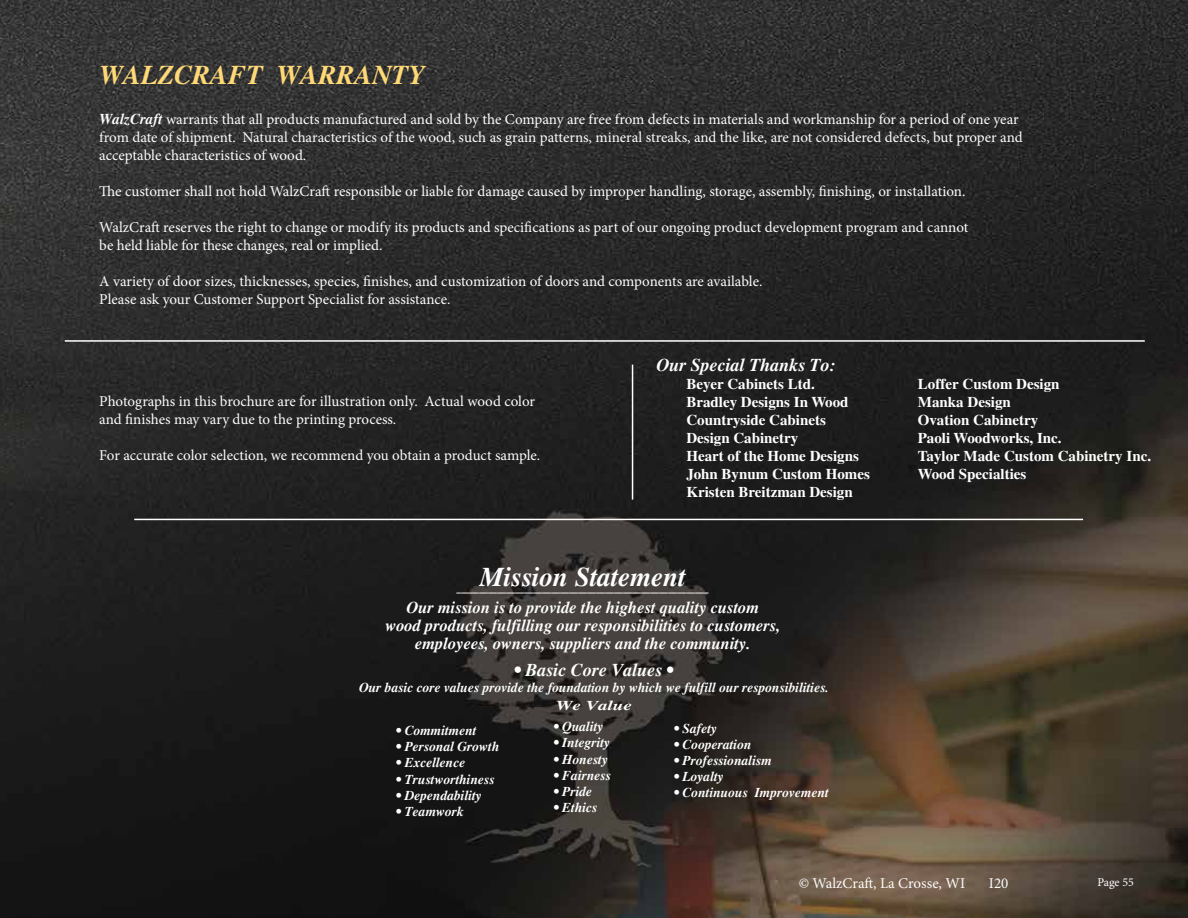
<style>
.page{position:relative;width:1188px;height:918px;background:#fff}
.page>*{position:absolute;margin:0;border:0;box-sizing:border-box;transform-origin:0 0}
.t1{font:italic 700 27px "Times";color:#ffd976}
.t2{font:italic 700 27px "Times";color:#fff}
.t3{font:italic 700 18px "Times";color:#fff}
.t4{font:italic 700 16.5px/18px "Times";color:#fff;text-align:center}
.t5{font:15px/18px "Minion Pro";letter-spacing:-.005em;color:#fcfcfc}
.t6{font:700 15px/18px "Times";color:#fff}
.t7{font:italic 700 13.5px/18px "Times";color:#fff;text-align:center}
.t8{font:12px "Minion Pro";letter-spacing:-.005em;color:#fff}
.t9{font:italic 700 9px "Times";color:#fff}
.s1{font-style:inherit}
.s2{font-family:"Times";font-weight:700;font-style:italic}
</style>
<div class="page">
<img style="left:0;top:0;width:1188px;height:918px">
<hr style="left:134px;top:519px;width:949px;height:1px;background:#fff">
<hr style="left:65px;top:340px;width:1080px;height:2px;background:#fff">
<hr style="left:632px;top:365px;width:1px;height:135px;background:#fff">
<h1 class="t1" style="left:99px;top:59px;width:327px"><span class="s1">W</span>ALZCRAFT WARRANTY</h1>
<p class="t5" style="left:99px;top:110px;width:925px"><span class="s2">WalzCraft</span> warrants that all products manufactured and sold by the Company are free from defects in materials and workmanship for a period of one year from date of shipment. Natural characteristics of the wood, such as grain patterns, mineral streaks, and the like, are not considered defects, but proper and acceptable characteristics of wood.</p>
<p class="t5" style="left:99px;top:182px;width:868px">The customer shall not hold WalzCraft responsible or liable for damage caused by improper handling, storage, assembly, finishing, or installation.</p>
<p class="t5" style="left:99px;top:218px;width:871px">WalzCraft reserves the right to change or modify its products and specifications as part of our ongoing product development program and cannot be held liable for these changes, real or implied.</p>
<p class="t5" style="left:99px;top:272px;width:665px">A variety of door sizes, thicknesses, species, finishes, and customization of doors and components are available.<br>Please ask your Customer Support Specialist for assistance.</p>
<p class="t5" style="left:99px;top:392px;width:437px">Photographs in this brochure are for illustration only. Actual wood color and finishes may vary due to the printing process.</p>
<p class="t5" style="left:99px;top:446px;width:443px">For accurate color selection, we recommend you obtain a product sample.</p>
<p class="t3" style="left:656px;top:355px;width:181px">Our Special Thanks To:</p>
<p class="t6" style="left:686px;top:375px;width:185px">Beyer Cabinets Ltd.<br>Bradley Designs In Wood<br>Countryside Cabinets<br>Design Cabinetry<br>Heart of the Home Designs<br>John Bynum Custom Homes<br>Kristen Breitzman Design</p>
<p class="t6" style="left:918px;top:375px;width:235px">Loffer Custom Design<br>Manka Design<br>Ovation Cabinetry<br>Paoli Woodworks, Inc.<br>Taylor Made Custom Cabinetry Inc.<br>Wood Specialties</p>
<h1 class="t2" style="left:480px;top:561px;width:208px">Mission Statement</h1>
<p class="t9" style="left:457px;top:587px;width:253px">––––––––––––––––––––––––––––––––––––––––––––––––––––––––</p>
<p class="t4" style="left:385px;top:599px;width:397px">Our mission is to provide the highest quality custom<br>wood products, fulfilling our responsibilities to customers, employees, owners, suppliers and the community.</p>
<p class="t3" style="left:515px;top:659px;width:160px">• Basic Core Values •</p>
<p class="t7" style="left:359px;top:679px;width:471px">Our basic core values provide the foundation by which we fulfill our responsibilities.<br>We Value</p>
<p class="t7" style="left:397px;top:721px;width:82px">• Commitment</p>
<p class="t7" style="left:397px;top:738px;width:104px">• Personal Growth</p>
<p class="t7" style="left:397px;top:754px;width:70px">• Excellence</p>
<p class="t7" style="left:397px;top:770px;width:100px">• Trustworthiness</p>
<p class="t7" style="left:397px;top:786px;width:87px">• Dependability</p>
<p class="t7" style="left:397px;top:802px;width:69px">• Teamwork</p>
<p class="t7" style="left:554px;top:718px;width:51px">• Quality</p>
<p class="t7" style="left:554px;top:734px;width:58px">• Integrity</p>
<p class="t7" style="left:554px;top:750px;width:55px">• Honesty</p>
<p class="t7" style="left:554px;top:766px;width:58px">• Fairness</p>
<p class="t7" style="left:554px;top:782px;width:40px">• Pride</p>
<p class="t7" style="left:554px;top:799px;width:45px">• Ethics</p>
<p class="t7" style="left:675px;top:719px;width:44px">• Safety</p>
<p class="t7" style="left:675px;top:735px;width:79px">• Cooperation</p>
<p class="t7" style="left:675px;top:751px;width:99px">• Professionalism</p>
<p class="t7" style="left:675px;top:768px;width:51px">• Loyalty</p>
<p class="t7" style="left:675px;top:784px;width:156px">• Continuous Improvement</p>
<p class="t5" style="left:799px;top:874px;width:168px">© WalzCraft, La Crosse, WI</p>
<p class="t5" style="left:989px;top:874px;width:21px">I20</p>
<p class="t8" style="left:1097px;top:874px;width:38px">Page 55</p>
</div>
